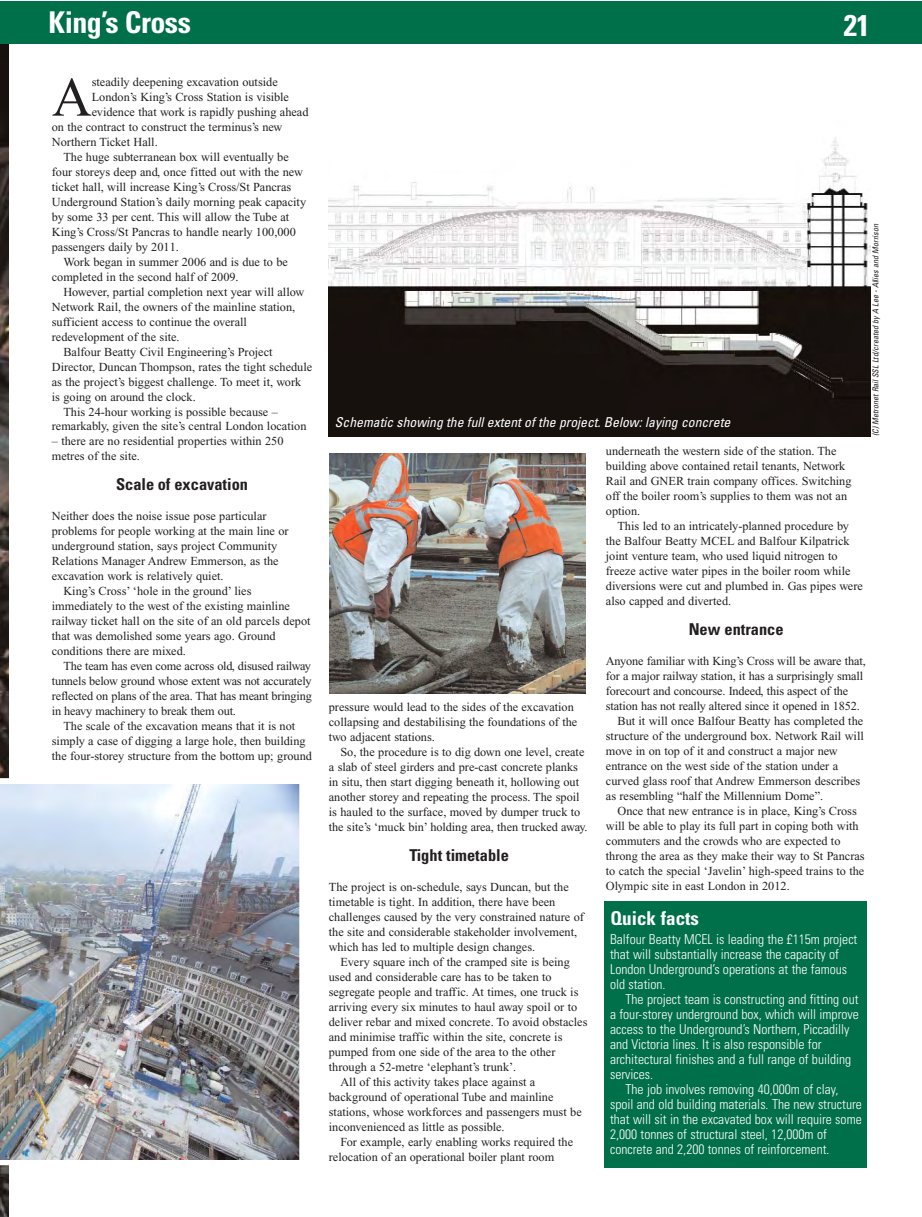
<style>
.page{position:relative;width:922px;height:1217px;background:#fff}
.page>*{position:absolute;margin:0;border:0;box-sizing:border-box;transform-origin:0 0}
.t1{font:55.38px "Times New Roman";color:#231f20}
.t2{font:700 condensed 30px "Univers";letter-spacing:-.02em;color:#fff}
.t3{font:700 condensed 19.12px "Univers";color:#fff}
.t4{font:700 condensed 16.38px "Univers";color:#231f20}
.t5{font:300 condensed 13.62px/15px "Univers";color:#fff}
.t6{font:italic condensed 13.62px "Univers";color:#fff}
.t7{font:12.25px/15px "Times New Roman";color:#231f20}
.t8{font:italic condensed 8.12px "Univers";color:#231f20}
</style>
<div class="page">
<img style="left:0;top:44px;width:9px;height:1173px">
<div style="left:603px;top:901px;width:263px;height:266px;background:#00704a"></div>
<div style="left:0;top:1px;width:7px;height:43px;background:#00704a"></div>
<div style="left:6px;top:1px;width:915px;height:43px;background:#00704a"></div>
<img style="left:0;top:778px;width:300px;height:387px">
<img style="left:329px;top:453px;width:256px;height:240px">
<img style="left:328px;top:137px;width:541px;height:300px">
<h2 class="t2" style="left:49px;top:12px;width:144px">King’s Cross</h2>
<h2 class="t2" style="left:843px;top:14px;width:28px">21</h2>
<h1 class="t1" style="left:52px;top:77px;width:42px">A</h1>
<p class="t7" style="left:92px;top:75px;width:187px">steadily deepening excavation outside</p>
<p class="t7" style="left:92px;top:90px;width:199px">London’s King’s Cross Station is visible</p>
<p class="t7" style="left:92px;top:105px;width:218px">evidence that work is rapidly pushing ahead</p>
<p class="t7" style="left:52px;top:120px;width:232px">on the contract to construct the terminus’s new</p>
<p class="t7" style="left:52px;top:135px;width:107px">Northern Ticket Hall.</p>
<p class="t7" style="left:63px;top:150px;width:227px">The huge subterranean box will eventually be</p>
<p class="t7" style="left:52px;top:165px;width:252px">four storeys deep and, once fitted out with the new</p>
<p class="t7" style="left:52px;top:180px;width:241px">ticket hall, will increase King’s Cross/St Pancras</p>
<p class="t7" style="left:52px;top:195px;width:256px">Underground Station’s daily morning peak capacity</p>
<p class="t7" style="left:52px;top:210px;width:239px">by some 33 per cent. This will allow the Tube at</p>
<p class="t7" style="left:52px;top:225px;width:245px">King’s Cross/St Pancras to handle nearly 100,000</p>
<p class="t7" style="left:52px;top:240px;width:128px">passengers daily by 2011.</p>
<p class="t7" style="left:63px;top:255px;width:226px">Work began in summer 2006 and is due to be</p>
<p class="t7" style="left:52px;top:270px;width:188px">completed in the second half of 2009.</p>
<p class="t7" style="left:63px;top:285px;width:242px">However, partial completion next year will allow</p>
<p class="t7" style="left:52px;top:300px;width:245px">Network Rail, the owners of the mainline station,</p>
<p class="t7" style="left:52px;top:315px;width:196px">sufficient access to continue the overall</p>
<p class="t7" style="left:52px;top:330px;width:129px">redevelopment of the site.</p>
<p class="t7" style="left:63px;top:345px;width:210px">Balfour Beatty Civil Engineering’s Project</p>
<p class="t7" style="left:52px;top:360px;width:262px">Director, Duncan Thompson, rates the tight schedule</p>
<p class="t7" style="left:52px;top:375px;width:251px">as the project’s biggest challenge. To meet it, work</p>
<p class="t7" style="left:52px;top:390px;width:145px">is going on around the clock.</p>
<p class="t7" style="left:63px;top:405px;width:216px">This 24-hour working is possible because –</p>
<p class="t7" style="left:52px;top:420px;width:256px">remarkably, given the site’s central London location</p>
<p class="t7" style="left:52px;top:435px;width:233px">– there are no residential properties within 250 metres of the site.</p>
<h3 class="t4" style="left:116px;top:478px;width:133px">Scale of excavation</h3>
<p class="t7" style="left:52px;top:510px;width:216px">Neither does the noise issue pose particular</p>
<p class="t7" style="left:52px;top:525px;width:238px">problems for people working at the main line or</p>
<p class="t7" style="left:52px;top:540px;width:227px">underground station, says project Community</p>
<p class="t7" style="left:52px;top:555px;width:228px">Relations Manager Andrew Emmerson, as the</p>
<p class="t7" style="left:52px;top:570px;width:173px">excavation work is relatively quiet.</p>
<p class="t7" style="left:63px;top:585px;width:189px">King’s Cross’ ‘hole in the ground’ lies</p>
<p class="t7" style="left:52px;top:600px;width:239px">immediately to the west of the existing mainline</p>
<p class="t7" style="left:52px;top:615px;width:260px">railway ticket hall on the site of an old parcels depot</p>
<p class="t7" style="left:52px;top:630px;width:225px">that was demolished some years ago. Ground</p>
<p class="t7" style="left:52px;top:645px;width:136px">conditions there are mixed.</p>
<p class="t7" style="left:63px;top:660px;width:249px">The team has even come across old, disused railway</p>
<p class="t7" style="left:52px;top:675px;width:261px">tunnels below ground whose extent was not accurately</p>
<p class="t7" style="left:52px;top:690px;width:261px">reflected on plans of the area. That has meant bringing</p>
<p class="t7" style="left:52px;top:705px;width:186px">in heavy machinery to break them out.</p>
<p class="t7" style="left:63px;top:720px;width:233px">The scale of the excavation means that it is not</p>
<p class="t7" style="left:52px;top:735px;width:255px">simply a case of digging a large hole, then building</p>
<p class="t7" style="left:52px;top:750px;width:261px">the four-storey structure from the bottom up; ground</p>
<p class="t6" style="left:335px;top:417px;width:399px">Schematic showing the fullextentof the project.Below:laying concrete</p>
<p class="t8" style="left:872px;top:436px;width:215px;rotate:-90deg">(C) MetronetRail SSL Ltd/created by A Lee -Allies and Morrison</p>
<p class="t7" style="left:329px;top:701px;width:250px">pressure would lead to the sides of the excavation collapsing and destabilising the foundations of the two adjacent stations.</p>
<p class="t7" style="left:329px;top:746px;width:260px;text-indent:12px">So, the procedure is to dig down one level, create a slab of steel girders and pre-cast concrete planks in situ, then start digging beneath it, hollowing out another storey and repeating the process. The spoil is hauled to the surface, moved by dumper truck to the site’s ‘muck bin’ holding area, then trucked away.</p>
<h3 class="t4" style="left:409px;top:849px;width:101px">Tight timetable</h3>
<p class="t7" style="left:329px;top:881px;width:256px">The project is on-schedule, says Duncan, but the timetable is tight. In addition, there have been challenges caused by the very constrained nature of the site and considerable stakeholder involvement, which has led to multiple design changes.</p>
<p class="t7" style="left:340px;top:955px;width:231px">Every square inch of the cramped site is being</p>
<p class="t7" style="left:329px;top:970px;width:224px">used and considerable care has to be taken to</p>
<p class="t7" style="left:329px;top:985px;width:251px">segregate people and traffic. At times, one truck is</p>
<p class="t7" style="left:329px;top:1000px;width:250px">arriving every six minutes to haul away spoil or to</p>
<p class="t7" style="left:329px;top:1015px;width:260px">deliver rebar and mixed concrete. To avoid obstacles</p>
<p class="t7" style="left:329px;top:1030px;width:235px">and minimise traffic within the site, concrete is</p>
<p class="t7" style="left:329px;top:1045px;width:228px">pumped from one side of the area to the other</p>
<p class="t7" style="left:329px;top:1060px;width:189px">through a 52-metre ‘elephant’s trunk’.</p>
<p class="t7" style="left:340px;top:1075px;width:196px">All of this activity takes place against a</p>
<p class="t7" style="left:329px;top:1090px;width:226px">background of operational Tube and mainline</p>
<p class="t7" style="left:329px;top:1105px;width:254px">stations, whose workforces and passengers must be</p>
<p class="t7" style="left:329px;top:1120px;width:177px">inconvenienced as little as possible.</p>
<p class="t7" style="left:340px;top:1135px;width:234px">For example, early enabling works required the</p>
<p class="t7" style="left:329px;top:1150px;width:227px">relocation of an operational boiler plant room</p>
<p class="t7" style="left:605px;top:444px;width:247px">underneath the western side of the station. The building above contained retail tenants, Network Rail and GNER train company offices. Switching off the boiler room’s supplies to them was not an option.</p>
<p class="t7" style="left:605px;top:519px;width:258px;text-indent:12px">This led to an intricately-planned procedure by the Balfour Beatty MCEL and Balfour Kilpatrick joint venture team, who used liquid nitrogen to freeze active water pipes in the boiler room while diversions were cut and plumbed in. Gas pipes were also capped and diverted.</p>
<h3 class="t4" style="left:688px;top:623px;width:96px">New entrance</h3>
<p class="t7" style="left:605px;top:654px;width:261px">Anyone familiar with King’s Cross will be aware that,</p>
<p class="t7" style="left:605px;top:669px;width:259px">for a major railway station, it has a surprisingly small</p>
<p class="t7" style="left:605px;top:684px;width:244px">forecourt and concourse. Indeed, this aspect of the</p>
<p class="t7" style="left:605px;top:699px;width:255px">station has not really altered since it opened in 1852.</p>
<p class="t7" style="left:617px;top:714px;width:247px">But it will once Balfour Beatty has completed the</p>
<p class="t7" style="left:605px;top:729px;width:259px">structure of the underground box. Network Rail will</p>
<p class="t7" style="left:605px;top:744px;width:233px">move in on top of it and construct a major new</p>
<p class="t7" style="left:605px;top:759px;width:234px">entrance on the west side of the station under a</p>
<p class="t7" style="left:605px;top:774px;width:256px">curved glass roof that Andrew Emmerson describes</p>
<p class="t7" style="left:605px;top:789px;width:219px">as resembling “half the Millennium Dome”.</p>
<p class="t7" style="left:617px;top:804px;width:241px">Once that new entrance is in place, King’s Cross</p>
<p class="t7" style="left:605px;top:819px;width:254px">will be able to play its full part in coping both with</p>
<p class="t7" style="left:605px;top:834px;width:236px">commuters and the crowds who are expected to</p>
<p class="t7" style="left:605px;top:849px;width:260px">throng the area as they make their way to St Pancras</p>
<p class="t7" style="left:605px;top:864px;width:260px">to catch the special ‘Javelin’ high-speed trains to the</p>
<p class="t7" style="left:605px;top:879px;width:185px">Olympic site in east London in 2012.</p>
<h3 class="t3" style="left:610px;top:911px;width:90px">Quick facts</h3>
<p class="t5" style="left:610px;top:933px;width:249px">Balfour Beatty MCEL is leading the £115m project that will substantially increase the capacity of London Underground’s operations at the famous old station.</p>
<p class="t5" style="left:610px;top:993px;width:250px;text-indent:15px">The project team is constructing and fitting out a four-storey underground box, which will improve access to the Underground’s Northern, Piccadilly and Victoria lines. It is also responsible for architectural finishes and a full range of building services.</p>
<p class="t5" style="left:610px;top:1083px;width:253px;text-indent:15px">The job involves removing 40,000m of clay, spoil and old building materials. The new structure that will sit in the excavated box will require some 2,000 tonnes of structural steel, 12,000m of concrete and 2,200 tonnes of reinforcement.</p>
</div>
